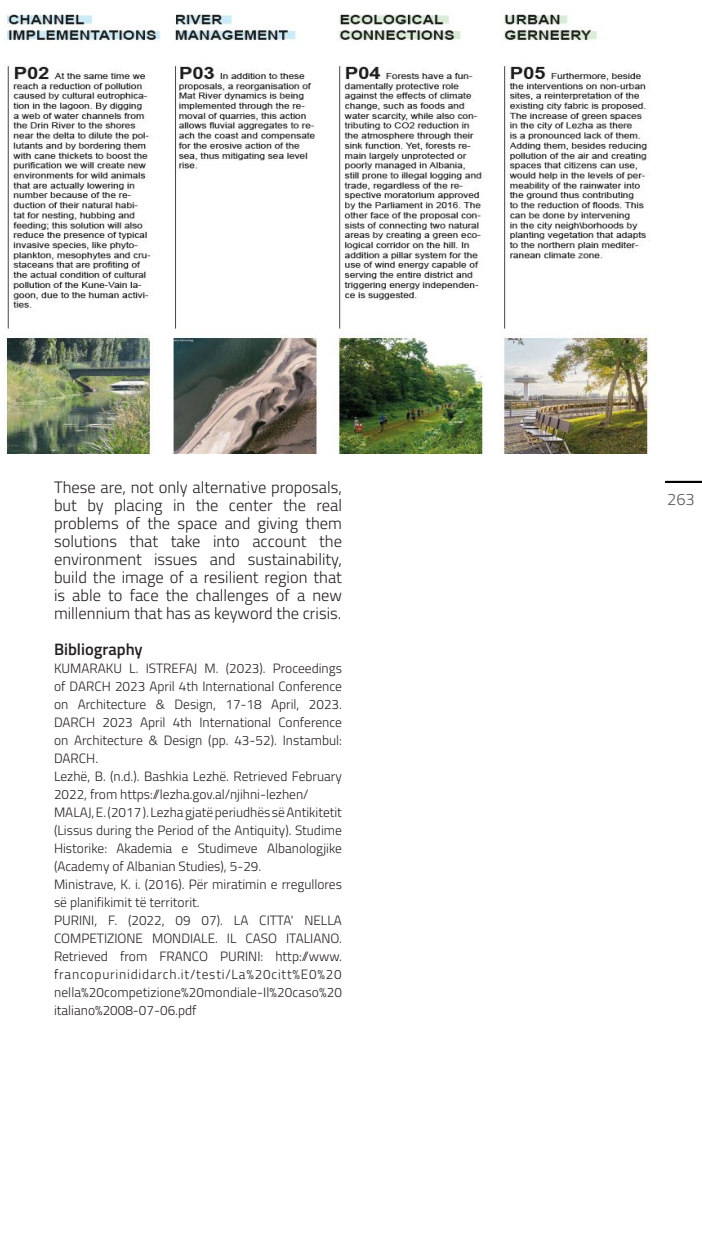
<style>
.page{position:relative;width:702px;height:1255px;background:#fff}
.page>*{position:absolute;margin:0;border:0;box-sizing:border-box;transform-origin:0 0}
.t1{font:300 16.5px/18px "Titillium";color:#231f20;text-align:justify}
.t2{font:600 16.5px "Titillium";color:#231f20}
.t3{font:300 16.5px "Titillium";color:#57585a}
.t4{font:300 13.5px/18px "Titillium";color:#231f20}
</style>
<div class="page">
<hr style="left:665px;top:480px;width:37px;height:2px;background:#57585a">
<hr style="left:665px;top:481px;width:37px;height:1px;background:#000">
<img style="left:5px;top:14px;width:645px;height:439px">
<p class="t1" style="left:54px;top:477px;width:289px">These are, not only alternative proposals, but by placing in the center the real problems of the space and giving them solutions that take into account the environment issues and sustainability, build the image of a resilient region that is able to face the challenges of a new millennium that has as keyword the crisis.</p>
<p class="t2" style="left:54px;top:637px;width:90px">Bibliography</p>
<p class="t4" style="left:54px;top:658px;width:289px">KUMARAKU L. ISTREFAJ M. (2023). Proceedings of DARCH 2023 April 4th International Conference on Architecture &amp; Design, 17-18 April, 2023.<br>DARCH 2023 April 4th International Conference on Architecture &amp; Design (pp. 43-52). Instambul:<br>DARCH.<br>Lezhë, B. (n.d.). Bashkia Lezhë. Retrieved February 2022, from https://lezha.gov.al/njihni-lezhen/ MALAJ, E. (2017 ). Lezha gjatë periudhës së Antikitetit (Lissus during the Period of the Antiquity). Studime Historike: Akademia e Studimeve Albanologjike (Academy of Albanian Studies), 5-29.<br>Ministrave, K. i. (2016). Për miratimin e rregullores së planifikimit të territorit.<br>PURINI, F. (2022, 09 07). LA CITTA' NELLA COMPETIZIONE MONDIALE. IL CASO ITALIANO.<br>Retrieved from FRANCO PURINI: http://www. francopurinididarch.it/testi/La%20citt%E0%20 nella%20competizione%20mondiale-Il%20caso%20 italiano%2008-07-06.pdf</p>
<p class="t3" style="left:667px;top:487px;width:29px">263</p>
</div>
